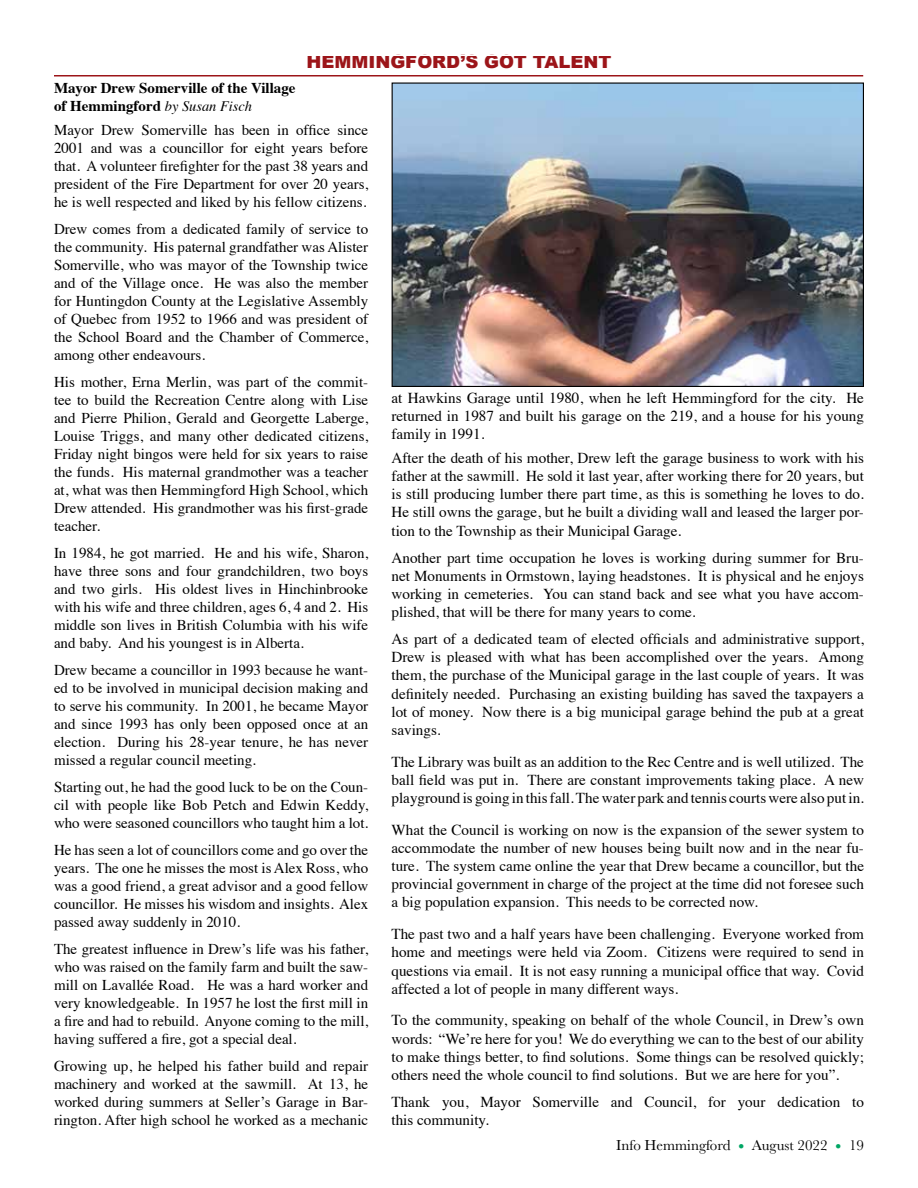
<style>
.page{position:relative;width:918px;height:1188px;background:#fff}
.page>*{position:absolute;margin:0;border:0;box-sizing:border-box;transform-origin:0 0}
.t1{font:900 18px "Arial";color:#9c1519}
.t2{font:15.15px/18.1px "Times";color:#000;text-align:justify}
.t3{font:15px/18px "Times";color:#000;text-align:justify}
.t4{font:700 15px/18px "Times";color:#000}
.t5{font:15px "Baskerville";color:#000}
.s1{font-weight:400;font-style:italic;font-size:14.4px}
.s2{font-size:18px;color:#00a664}
</style>
<div class="page">
<hr style="left:54px;top:75px;width:809px;height:1px;background:#9c1519">
<img style="left:394px;top:84px;width:468px;height:301px">
<div style="left:392px;top:82px;width:472px;height:305px;border:1px solid #000"></div>
<p class="t1" style="left:306px;top:49px;width:307px">HEMMINGFORD’S GOT TALENT</p>
<p class="t4" style="left:54px;top:78px;width:243px">Mayor Drew Somerville of the Village of Hemmingford <span class="s1">by Susan Fisch</span></p>
<p class="t3" style="left:54px;top:120px;width:316px">Mayor Drew Somerville has been in office since 2001 and was a councillor for eight years before that. A volunteer firefighter for the past 38 years and president of the Fire Department for over 20 years, he is well respected and liked by his fellow citizens.</p>
<p class="t3" style="left:54px;top:219px;width:316px">Drew comes from a dedicated family of service to the community. His paternal grandfather was Alister Somerville, who was mayor of the Township twice and of the Village once. He was also the member for Huntingdon County at the Legislative Assembly of Quebec from 1952 to 1966 and was president of the School Board and the Chamber of Commerce, among other endeavours.</p>
<p class="t3" style="left:54px;top:372px;width:316px">His mother, Erna Merlin, was part of the commit&shy;tee to build the Recreation Centre along with Lise and Pierre Philion, Gerald and Georgette Laberge, Louise Triggs, and many other dedicated citizens, Friday night bingos were held for six years to raise the funds. His maternal grandmother was a teacher at, what was then Hemmingford High School, which Drew attended. His grandmother was his first-grade teacher.</p>
<p class="t3" style="left:54px;top:543px;width:316px">In 1984, he got married. He and his wife, Sharon, have three sons and four grandchildren, two boys and two girls. His oldest lives in Hinchinbrooke with his wife and three children, ages 6, 4 and 2. His middle son lives in British Columbia with his wife and baby. And his youngest is in Alberta.</p>
<p class="t3" style="left:54px;top:660px;width:316px">Drew became a councillor in 1993 because he want&shy;ed to be involved in municipal decision making and to serve his community. In 2001, he became Mayor and since 1993 has only been opposed once at an election. During his 28-year tenure, he has never missed a regular council meeting.</p>
<p class="t3" style="left:54px;top:777px;width:316px">Starting out, he had the good luck to be on the Coun&shy;cil with people like Bob Petch and Edwin Keddy, who were seasoned councillors who taught him a lot.</p>
<p class="t3" style="left:54px;top:840px;width:316px">He has seen a lot of councillors come and go over the years. The one he misses the most is Alex Ross, who was a good friend, a great advisor and a good fellow councillor. He misses his wisdom and insights. Alex passed away suddenly in 2010.</p>
<p class="t3" style="left:54px;top:939px;width:316px">The greatest influence in Drew’s life was his father, who was raised on the family farm and built the saw&shy;mill on Lavallée Road. He was a hard worker and very knowledgeable. In 1957 he lost the first mill in a fire and had to rebuild. Anyone coming to the mill, having suffered a fire, got a special deal.</p>
<p class="t3" style="left:54px;top:1056px;width:316px">Growing up, he helped his father build and repair machinery and worked at the sawmill. At 13, he worked during summers at Seller’s Garage in Bar&shy;rington. After high school he worked as a mechanic</p>
<p class="t2" style="left:392px;top:387px;width:474px">at Hawkins Garage until 1980, when he left Hemmingford for the city. He returned in 1987 and built his garage on the 219, and a house for his young family in 1991.</p>
<p class="t2" style="left:392px;top:447px;width:474px">After the death of his mother, Drew left the garage business to work with his father at the sawmill. He sold it last year, after working there for 20 years, but is still producing lumber there part time, as this is something he loves to do.<br>He still owns the garage, but he built a dividing wall and leased the larger por&shy;tion to the Township as their Municipal Garage.</p>
<p class="t2" style="left:392px;top:547px;width:474px">Another part time occupation he loves is working during summer for Bru&shy;net Monuments in Ormstown, laying headstones. It is physical and he enjoys working in cemeteries. You can stand back and see what you have accom&shy;plished, that will be there for many years to come.</p>
<p class="t2" style="left:392px;top:629px;width:474px">As part of a dedicated team of elected officials and administrative support, Drew is pleased with what has been accomplished over the years. Among them, the purchase of the Municipal garage in the last couple of years. It was definitely needed. Purchasing an existing building has saved the taxpayers a lot of money. Now there is a big municipal garage behind the pub at a great savings.</p>
<p class="t2" style="left:392px;top:751px;width:474px">The Library was built as an addition to the Rec Centre and is well utilized. The ball field was put in. There are constant improvements taking place. A new playground is going in this fall. The water park and tennis courts were also put in.</p>
<p class="t2" style="left:392px;top:819px;width:474px">What the Council is working on now is the expansion of the sewer system to accommodate the number of new houses being built now and in the near fu&shy;ture. The system came online the year that Drew became a councillor, but the provincial government in charge of the project at the time did not foresee such a big population expansion. This needs to be corrected now.</p>
<p class="t2" style="left:392px;top:924px;width:474px">The past two and a half years have been challenging. Everyone worked from home and meetings were held via Zoom. Citizens were required to send in questions via email. It is not easy running a municipal office that way. Covid affected a lot of people in many different ways.</p>
<p class="t2" style="left:392px;top:1010px;width:474px">To the community, speaking on behalf of the whole Council, in Drew’s own words: “We’re here for you! We do everything we can to the best of our ability to make things better, to find solutions. Some things can be resolved quickly; others need the whole council to find solutions. But we are here for you”.</p>
<p class="t2" style="left:392px;top:1091px;width:474px">Thank you, Mayor Somerville and Council, for your dedication to this community.</p>
<p class="t5" style="left:616px;top:1136px;width:249px">Info Hemmingford <span class="s2">•</span> August 2022 <span class="s2">•</span> 19</p>
</div>
